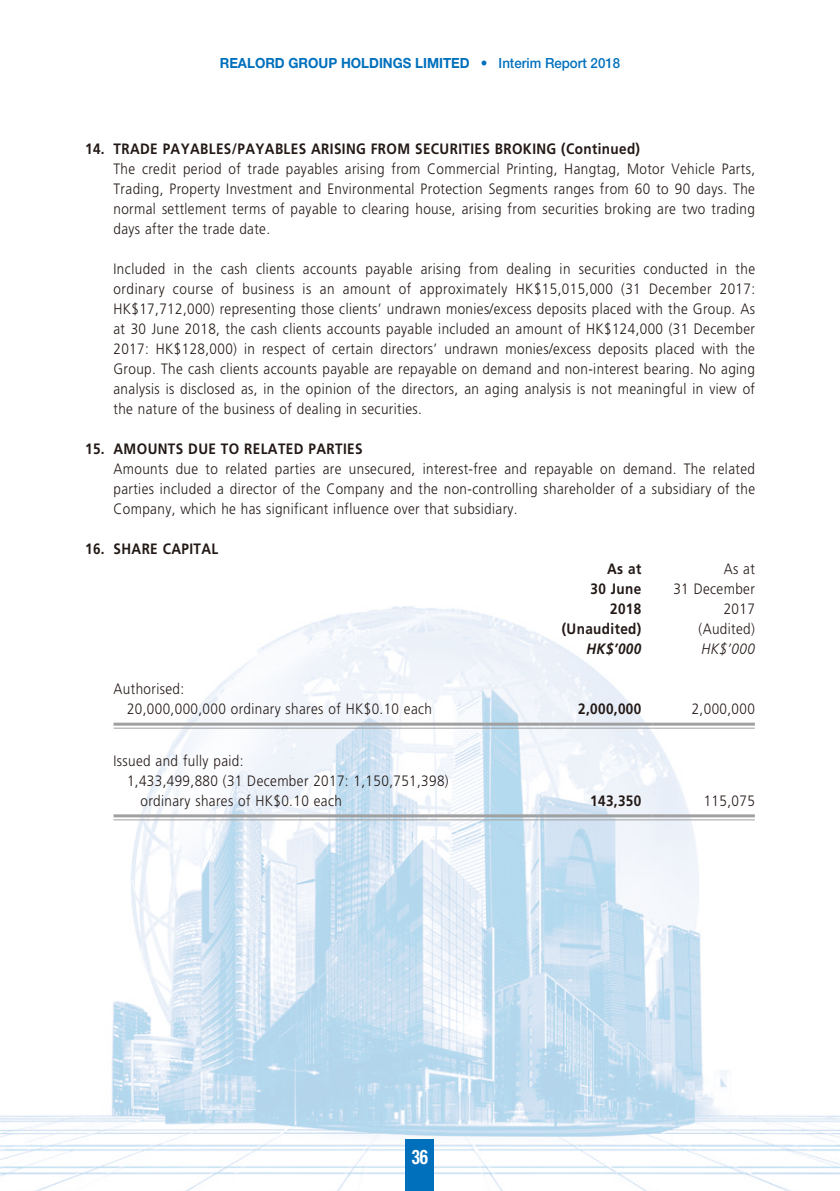
<style>
.page{position:relative;width:840px;height:1191px;background:#fff}
.page>*{position:absolute;margin:0;border:0;box-sizing:border-box;transform-origin:0 0}
.t1{font:700 condensed 20px "Helvetica Neue LT Std";color:#fff;scale:.85 1}
.t2{font:300 15px/20px "Frutiger LT Std";letter-spacing:.03em;color:#231916;text-align:justify;scale:.9 1}
.t3{font:700 15px "Frutiger LT Std";letter-spacing:.03em;color:#231916;scale:.9 1}
.t4{font:italic 700 15px "Frutiger LT Std";color:#231916;scale:.9 1}
.t5{font:italic 300 15px "Frutiger LT Std";color:#231916;scale:.9 1}
.t6{font:700 14px "Helvetica Neue LT Std";color:#0070bd;scale:.95 1}
.s1{font-weight:500}
</style>
<div class="page">
<img style="left:0;top:606px;width:839px;height:585px">
<div style="left:405px;top:1140px;width:29px;height:51px;background:#0070bd"></div>
<hr style="left:113px;top:722px;width:426px;height:3px;background:#a0a0a1">
<hr style="left:113px;top:727px;width:426px;height:1px;background:#a0a0a1">
<hr style="left:539px;top:722px;width:113px;height:3px;background:#a0a0a1">
<hr style="left:539px;top:727px;width:113px;height:1px;background:#a0a0a1">
<hr style="left:652px;top:722px;width:102px;height:3px;background:#a0a0a1">
<hr style="left:652px;top:727px;width:102px;height:1px;background:#a0a0a1">
<hr style="left:113px;top:814px;width:426px;height:3px;background:#a0a0a1">
<hr style="left:113px;top:819px;width:426px;height:1px;background:#a0a0a1">
<hr style="left:539px;top:814px;width:113px;height:3px;background:#a0a0a1">
<hr style="left:539px;top:819px;width:113px;height:1px;background:#a0a0a1">
<hr style="left:652px;top:814px;width:102px;height:3px;background:#a0a0a1">
<hr style="left:652px;top:819px;width:102px;height:1px;background:#a0a0a1">
<p class="t6" style="left:220px;top:55px;width:423px">REALORD GROUP HOLDINGS LIMITED • <span class="s1">Interim Report 2018</span></p>
<p class="t3" style="left:85px;top:140px;width:617px">14. TRADE PAYABLES/PAYABLES ARISING FROM SECURITIES BROKING (Continued)</p>
<p class="t2" style="left:113px;top:159px;width:714px">The credit period of trade payables arising from Commercial Printing, Hangtag, Motor Vehicle Parts, Trading, Property Investment and Environmental Protection Segments ranges from 60 to 90 days. The normal settlement terms of payable to clearing house, arising from securities broking are two trading days after the trade date.</p>
<p class="t2" style="left:113px;top:259px;width:714px">Included in the cash clients accounts payable arising from dealing in securities conducted in the ordinary course of business is an amount of approximately HK$15,015,000 (31 December 2017:<br>HK$17,712,000) representing those clients’ undrawn monies/excess deposits placed with the Group. As at 30 June 2018, the cash clients accounts payable included an amount of HK$124,000 (31 December 2017: HK$128,000) in respect of certain directors’ undrawn monies/excess deposits placed with the Group. The cash clients accounts payable are repayable on demand and non-interest bearing. No aging analysis is disclosed as, in the opinion of the directors, an aging analysis is not meaningful in view of the nature of the business of dealing in securities.</p>
<p class="t3" style="left:85px;top:440px;width:309px">15. AMOUNTS DUE TO RELATED PARTIES</p>
<p class="t2" style="left:113px;top:459px;width:714px">Amounts due to related parties are unsecured, interest-free and repayable on demand. The related parties included a director of the Company and the non-controlling shareholder of a subsidiary of the Company, which he has significant influence over that subsidiary.</p>
<p class="t3" style="left:85px;top:540px;width:149px">16. SHARE CAPITAL</p>
<p class="t3" style="left:607px;top:560px;width:39px">As at</p>
<p class="t2" style="left:723px;top:559px;width:36px">As at</p>
<p class="t3" style="left:590px;top:580px;width:58px">30 June</p>
<p class="t2" style="left:673px;top:579px;width:92px">31 December</p>
<p class="t3" style="left:609px;top:600px;width:36px">2018</p>
<p class="t2" style="left:723px;top:599px;width:36px">2017</p>
<p class="t3" style="left:561px;top:620px;width:90px">(Unaudited)</p>
<p class="t2" style="left:698px;top:619px;width:64px">(Audited)</p>
<p class="t4" style="left:586px;top:640px;width:62px">HK$’000</p>
<p class="t5" style="left:701px;top:640px;width:61px">HK$’000</p>
<p class="t2" style="left:127px;top:679px;width:340px;text-indent:-14px">Authorised:<br>20,000,000,000 ordinary shares of HK$0.10 each</p>
<p class="t3" style="left:578px;top:700px;width:72px">2,000,000</p>
<p class="t2" style="left:691px;top:699px;width:72px">2,000,000</p>
<p class="t2" style="left:113px;top:751px;width:146px">Issued and fully paid:</p>
<p class="t2" style="left:127px;top:771px;width:359px">1,433,499,880 (31 December 2017: 1,150,751,398)</p>
<p class="t2" style="left:140px;top:791px;width:225px">ordinary shares of HK$0.10 each</p>
<p class="t3" style="left:590px;top:792px;width:58px">143,350</p>
<p class="t2" style="left:703px;top:791px;width:58px">115,075</p>
<h1 class="t1" style="left:411px;top:1144px;width:21px">36</h1>
</div>
